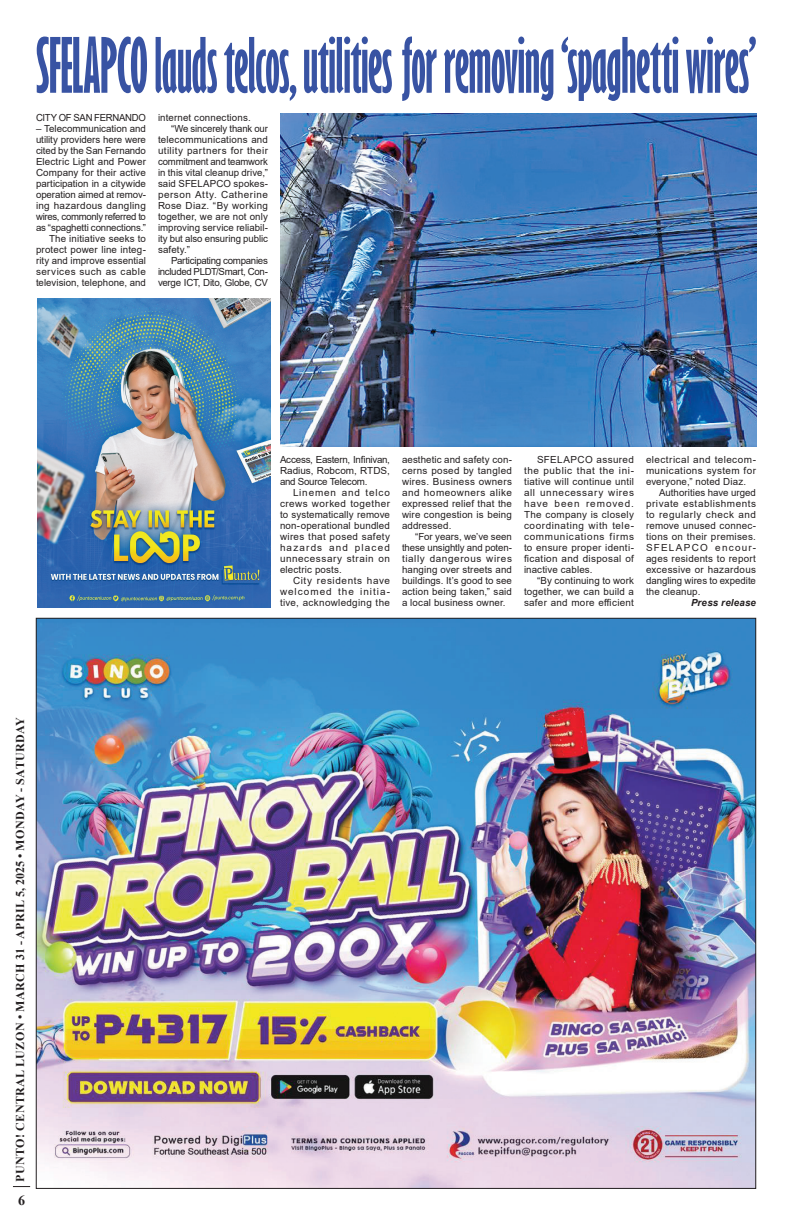
<style>
.page{position:relative;width:792px;height:1224px;background:#fff}
.page>*{position:absolute;margin:0;border:0;box-sizing:border-box;transform-origin:0 0}
.t1{font:700 extra-condensed 70.1px "Gill Sans";letter-spacing:-.015em;color:#3853a3;scale:.8 1}
.t2{font:700 14px "Times New Roman";color:#231f20}
.t3{font:700 12px "Times New Roman";letter-spacing:.035em;color:#231f20}
.t4{font:9.8px/11px "Arial";letter-spacing:.01em;color:#231f20;text-align:justify}
.t5{font:9.8px "Arial";letter-spacing:-.025em;color:#231f20}
.t6{font:9.8px "Arial";letter-spacing:-.01em;color:#231f20}
.t7{font:9.8px "Arial";letter-spacing:.04em;color:#231f20}
.t8{font:9.8px "Arial";letter-spacing:-.035em;color:#231f20}
.t9{font:9.8px "Arial";letter-spacing:-.03em;color:#231f20}
.t10{font:9.8px "Arial";letter-spacing:-.02em;color:#231f20}
.t11{font:9.8px "Arial";letter-spacing:-.015em;color:#231f20}
.t12{font:9.8px "Arial";letter-spacing:.05em;color:#231f20}
.t13{font:9.8px "Arial";letter-spacing:.03em;color:#231f20}
.t14{font:italic 700 9.8px "Arial";letter-spacing:.02em;color:#231f20}
</style>
<div class="page">
<svg style="left:13px;top:1186px;width:17px;height:1px"></svg>
<img style="left:38px;top:620px;width:716px;height:567px">
<img style="left:280px;top:114px;width:477px;height:333px">
<img style="left:37px;top:299px;width:234px;height:309px">
<h1 class="t1" style="left:36px;top:23px;width:902px">SFELAPCO lauds telcos, utilities for removing ‘spaghetti wires’</h1>
<p class="t5" style="left:36px;top:111px;width:111px">CITY OF SAN FERNANDO</p>
<p class="t4" style="left:36px;top:123px;width:112px;text-align:right">– Telecommunication and utility providers here were cited by the San Fernando<br>Electric Light and Power<br>Company for their active participation in a citywide operation aimed at remov&shy;ing hazardous dangling wires, commonly referred to as “spaghetti connections.”<br>The initiative seeks to protect power line integ&shy;rity and improve essential services such as cable television, telephone, and</p>
<p class="t4" style="left:158px;top:112px;width:94px">internet connections.</p>
<p class="t11" style="left:171px;top:122px;width:98px">“We sincerely thank our</p>
<p class="t4" style="left:158px;top:134px;width:112px">telecommunications and</p>
<p class="t7" style="left:158px;top:144px;width:111px">utility partners for their</p>
<p class="t10" style="left:158px;top:155px;width:111px">commitment and teamwork</p>
<p class="t4" style="left:158px;top:167px;width:111px">in this vital cleanup drive,”</p>
<p class="t4" style="left:158px;top:178px;width:111px">said SFELAPCO spokes-</p>
<p class="t12" style="left:158px;top:188px;width:111px">person Atty. Catherine</p>
<p class="t13" style="left:158px;top:199px;width:112px">Rose Diaz. “By working</p>
<p class="t4" style="left:158px;top:211px;width:112px">together, we are not only</p>
<p class="t4" style="left:158px;top:222px;width:111px">improving service reliabil-</p>
<p class="t6" style="left:158px;top:232px;width:112px">ity but also ensuring public</p>
<p class="t4" style="left:158px;top:244px;width:33px">safety.”</p>
<p class="t9" style="left:171px;top:254px;width:98px">Participating companies</p>
<p class="t8" style="left:158px;top:265px;width:111px">included PLDT/Smart, Con-</p>
<p class="t5" style="left:158px;top:276px;width:111px">verge ICT, Dito, Globe, CV</p>
<p class="t3" style="left:11px;top:1182px;width:466px;rotate:-90deg">PUNTO! CENTRAL LUZON • MARCH 31 - APRIL 5, 2025 • MONDAY - SATURDAY</p>
<h2 class="t2" style="left:18px;top:1191px;width:8px">6</h2>
<p class="t4" style="left:280px;top:454px;width:112px">Access, Eastern, Infinivan, Radius, Robcom, RTDS, and Source Telecom.</p>
<p class="t4" style="left:280px;top:487px;width:112px;text-indent:13px">Linemen and telco crews worked together to systematically remove non-operational bundled wires that posed safety hazards and placed unnecessary strain on electric posts.</p>
<p class="t4" style="left:280px;top:575px;width:112px;text-indent:13px">City residents have welcomed the initia&shy;tive, acknowledging the</p>
<p class="t4" style="left:402px;top:454px;width:112px">aesthetic and safety con&shy;cerns posed by tangled wires. Business owners and homeowners alike expressed relief that the wire congestion is being addressed.</p>
<p class="t4" style="left:402px;top:531px;width:112px;text-indent:13px">“For years, we’ve seen these unsightly and poten&shy;tially dangerous wires hanging over streets and buildings. It’s good to see action being taken,” said a local business owner.</p>
<p class="t4" style="left:524px;top:454px;width:112px;text-indent:13px">SFELAPCO assured the public that the ini&shy;tiative will continue until all unnecessary wires have been removed.<br>The company is closely coordinating with tele&shy;communications firms to ensure proper identi&shy;fication and disposal of inactive cables.</p>
<p class="t4" style="left:524px;top:575px;width:112px;text-indent:13px">“By continuing to work together, we can build a safer and more efficient</p>
<p class="t4" style="left:646px;top:454px;width:111px">electrical and telecom&shy;munications system for everyone,” noted Diaz.</p>
<p class="t4" style="left:646px;top:487px;width:112px;text-indent:13px">Authorities have urged private establishments to regularly check and remove unused connec&shy;tions on their premises.<br>SFELAPCO encour&shy;ages residents to report excessive or hazardous dangling wires to expedite the cleanup.</p>
<p class="t14" style="left:691px;top:596px;width:66px">Press release</p>
</div>
